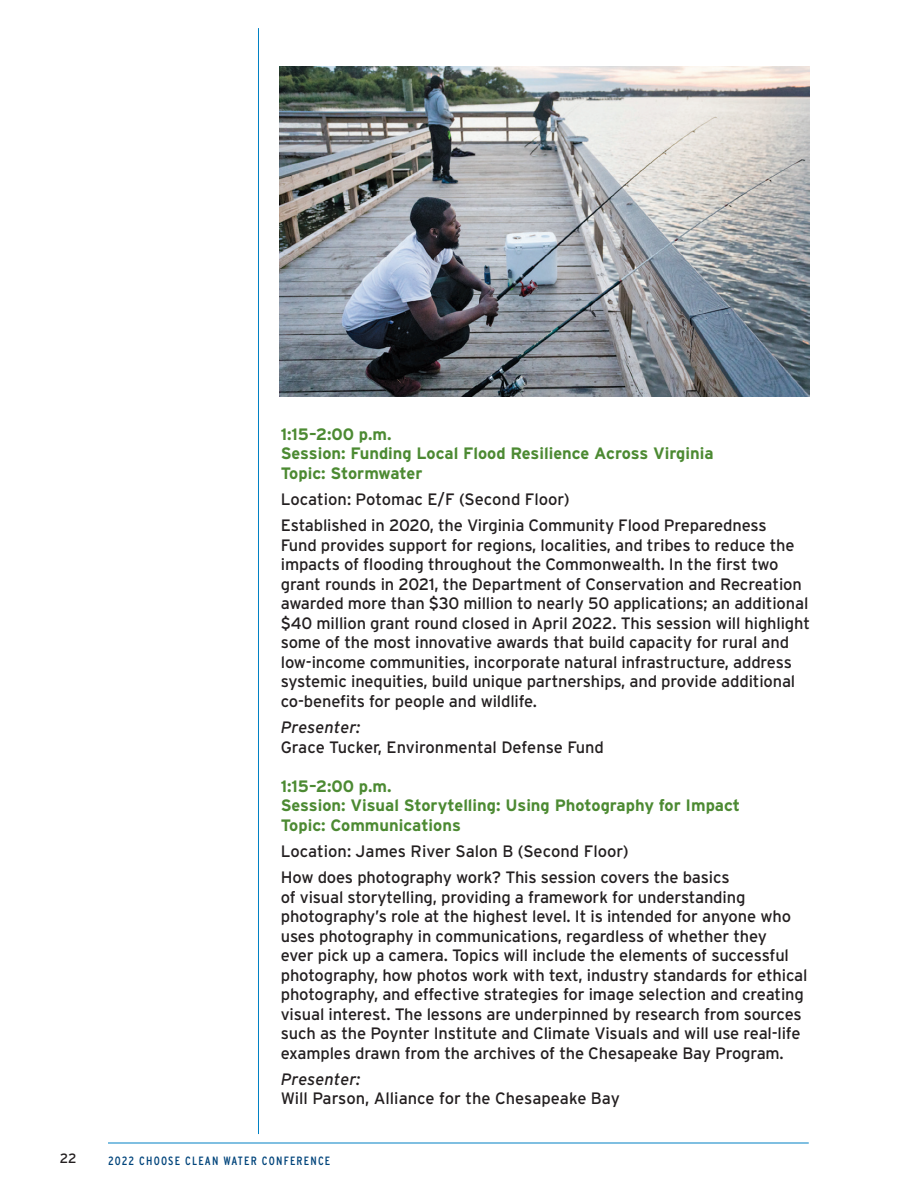
<style>
.page{position:relative;width:918px;height:1188px;background:#fff}
.page>*{position:absolute;margin:0;border:0;box-sizing:border-box;transform-origin:0 0}
.body{font:16.5px/19.5px "Interstate";letter-spacing:-.01em;color:#231f20}
.workshops_ind{font:700 16.5px "Interstate";color:#4c8a32}
.italic{font:italic 16.5px "Interstate";color:#231f20}
.t1{font:13.5px "Interstate";color:#231f20}
.t2{font:condensed 12px "Interstate";letter-spacing:.1em;color:#00447b}
</style>
<div class="page">
<hr style="left:108px;top:1143px;width:701px;height:1px;background:#0081c4">
<hr style="left:258px;top:28px;width:1px;height:1106px;background:#0081c4">
<img style="left:280px;top:67px;width:530px;height:329px">
<p class="workshops_ind" style="left:281px;top:425px;width:112px">1:15–2:00 p.m.</p>
<p class="workshops_ind" style="left:281px;top:444px;width:434px">Session: Funding Local Flood Resilience Across Virginia</p>
<p class="workshops_ind" style="left:281px;top:464px;width:143px">Topic: Stormwater</p>
<p class="body" style="left:281px;top:489px;width:290px">Location: Potomac E/F (Second Floor)</p>
<p class="body" style="left:281px;top:516px;width:531px">Established in 2020, the Virginia Community Flood Preparedness<br>Fund provides support for regions, localities, and tribes to reduce the impacts of flooding throughout the Commonwealth. In the first two grant rounds in 2021, the Department of Conservation and Recreation awarded more than $30 million to nearly 50 applications; an additional $40 million grant round closed in April 2022. This session will highlight some of the most innovative awards that build capacity for rural and low-income communities, incorporate natural infrastructure, address systemic inequities, build unique partnerships, and provide additional co-benefits for people and wildlife.</p>
<p class="italic" style="left:281px;top:718px;width:81px">Presenter:</p>
<p class="body" style="left:281px;top:737px;width:325px">Grace Tucker, Environmental Defense Fund</p>
<p class="workshops_ind" style="left:281px;top:777px;width:112px">1:15–2:00 p.m.</p>
<p class="workshops_ind" style="left:281px;top:796px;width:461px">Session: Visual Storytelling: Using Photography for Impact</p>
<p class="workshops_ind" style="left:281px;top:816px;width:182px">Topic: Communications</p>
<p class="body" style="left:281px;top:841px;width:349px">Location: James River Salon B (Second Floor)</p>
<p class="body" style="left:281px;top:867px;width:528px">How does photography work? This session covers the basics<br>of visual storytelling, providing a framework for understanding photography’s role at the highest level. It is intended for anyone who uses photography in communications, regardless of whether they<br>ever pick up a camera. Topics will include the elements of successful photography, how photos work with text, industry standards for ethical photography, and effective strategies for image selection and creating visual interest. The lessons are underpinned by research from sources such as the Poynter Institute and Climate Visuals and will use real-life examples drawn from the archives of the Chesapeake Bay Program.</p>
<p class="italic" style="left:281px;top:1070px;width:81px">Presenter:</p>
<p class="body" style="left:281px;top:1089px;width:341px">Will Parson, Alliance for the Chesapeake Bay</p>
<p class="t1" style="left:60px;top:1151px;width:18px">22</p>
<p class="t2" style="left:108px;top:1154px;width:224px">2022 CHOOSE CLEAN WATER CONFERENCE</p>
</div>
